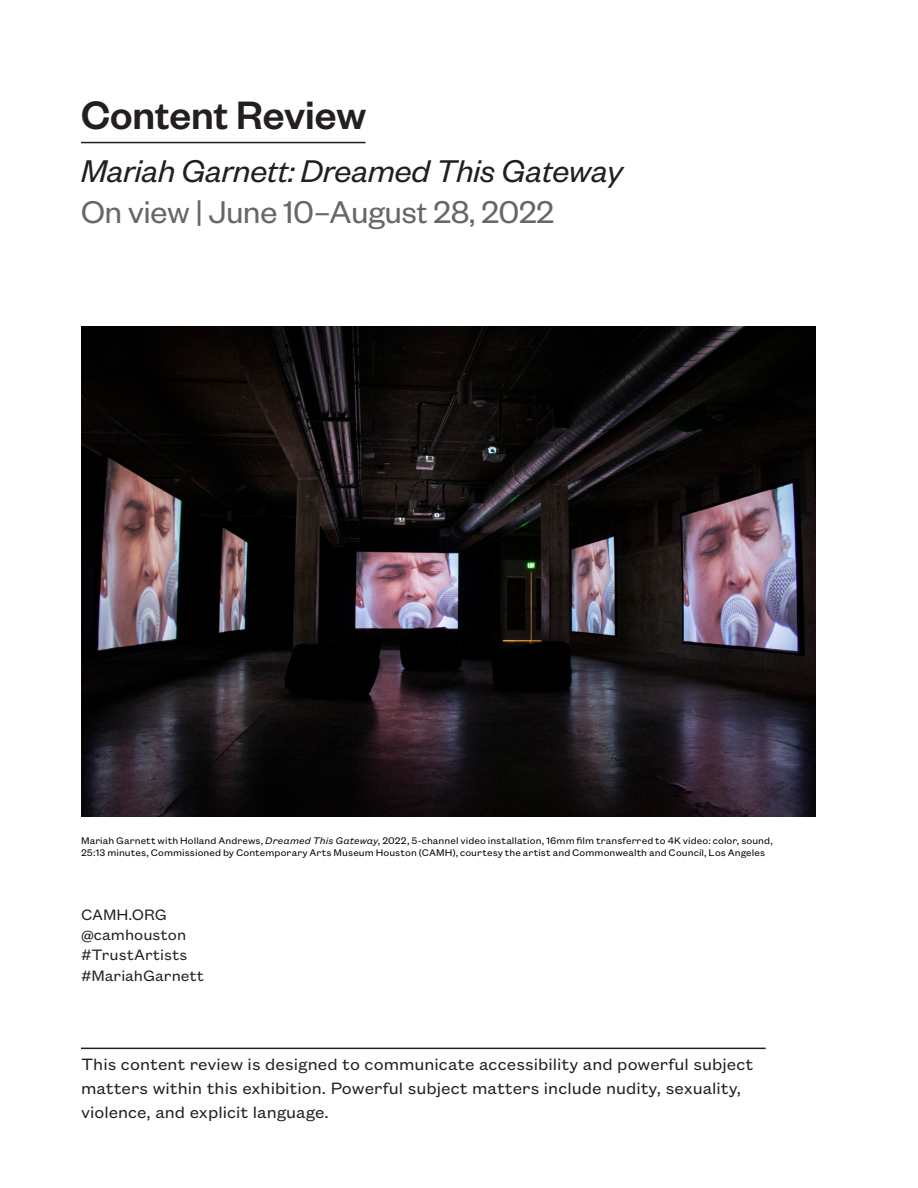
<style>
.page{position:relative;width:918px;height:1188px;background:#fff}
.page>*{position:absolute;margin:0;border:0;box-sizing:border-box;transform-origin:0 0}
.t1{font:500 43.5px "Founders Grotesk";color:#231f20}
.t2{font:italic 34.5px "Founders Grotesk";color:#231f20}
.t3{font:34.5px "Founders Grotesk";color:#67676a}
.t4{font:18px/24px "Founders Grotesk Text";color:#231f20}
.t5{font:16.5px "Founders Grotesk Text";color:#231f20}
.Didactic_Body{font:10.5px/12px "Founders Grotesk Text";letter-spacing:.005em;color:#000}
.s1{font-style:italic}
</style>
<div class="page">
<hr style="left:81px;top:142px;width:285px;height:1px;background:#231f20">
<img style="left:81px;top:326px;width:734px;height:490px">
<hr style="left:81px;top:1048px;width:685px;height:1px;background:#231f20">
<p class="t1" style="left:81px;top:88px;width:287px">Content Review</p>
<p class="t2" style="left:81px;top:149px;width:543px">Mariah Garnett: Dreamed This Gateway</p>
<p class="t3" style="left:81px;top:191px;width:475px">On view | June 10–August 28, 2022</p>
<p class="Didactic_Body" style="left:81px;top:834px;width:693px">Mariah Garnett with Holland Andrews, <span class="s1">Dreamed This Gateway</span>, 2022, 5-channel video installation, 16mm film transferred to 4K video: color, sound,<br>25:13 minutes, Commissioned by Contemporary Arts Museum Houston (CAMH), courtesy the artist and Commonwealth and Council, Los Angeles</p>
<p class="t5" style="left:81px;top:903px;width:88px">CAMH.ORG</p>
<p class="t5" style="left:81px;top:923px;width:107px">@camhouston</p>
<p class="t5" style="left:81px;top:943px;width:108px">#TrustArtists</p>
<p class="t5" style="left:81px;top:965px;width:125px">#MariahGarnett</p>
<p class="t4" style="left:81px;top:1051px;width:674px">This content review is designed to communicate accessibility and powerful subject matters within this exhibition. Powerful subject matters include nudity, sexuality, violence, and explicit language.</p>
</div>
